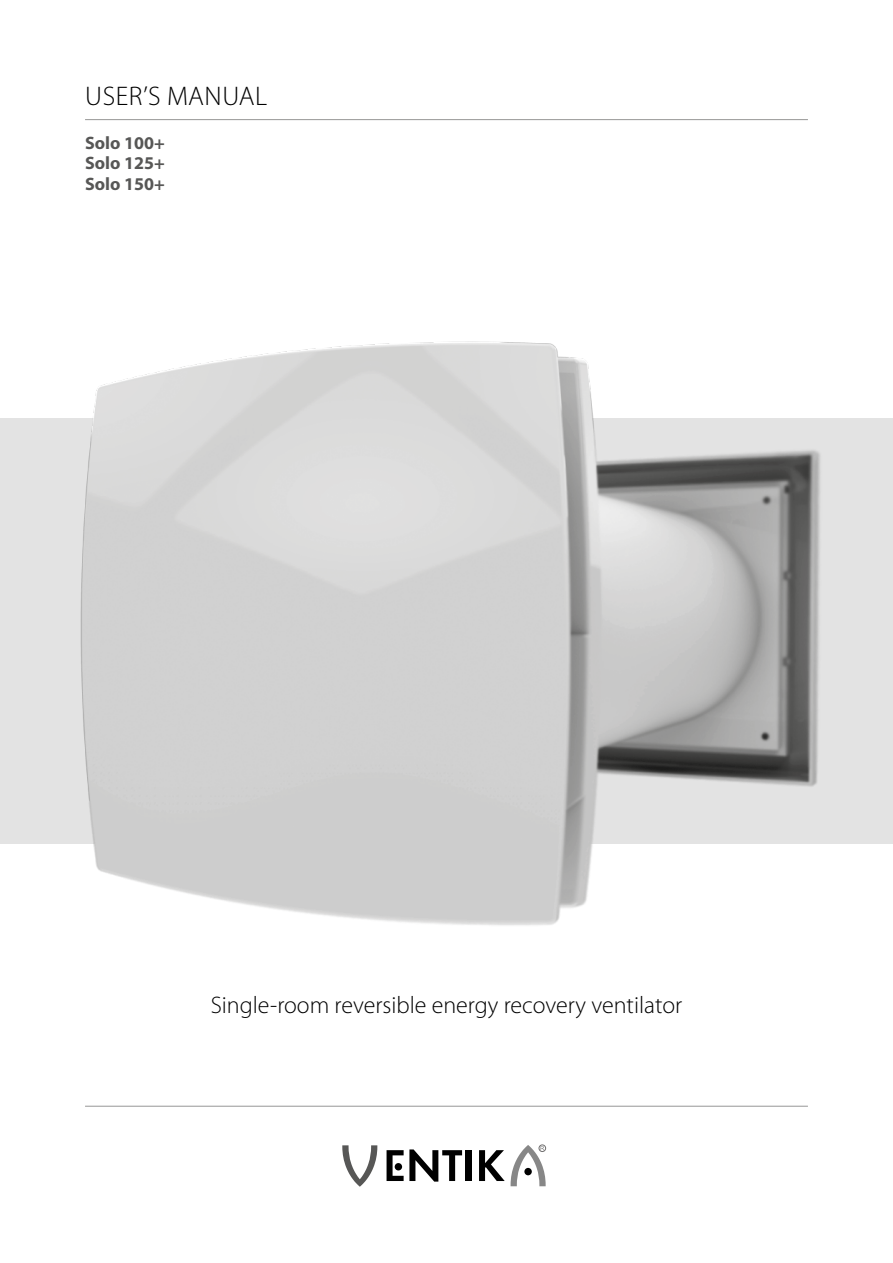
<style>
.page{position:relative;width:893px;height:1263px;background:#fff}
.page>*{position:absolute;margin:0;border:0;box-sizing:border-box;transform-origin:0 0}
.t1{font:300 27px "Myriad Pro";letter-spacing:.02em;color:#000}
.t2{font:300 24px "Myriad Pro";color:#000}
.t3{font:700 18px/20.9px "Myriad Pro";color:#575756;text-align:justify}
</style>
<div class="page">
<hr style="left:85px;top:119px;width:723px;height:1px;background:#9d9d9c">
<div style="left:0;top:419px;width:893px;height:425px;background:#e3e3e3"></div>
<img style="left:61px;top:341px;width:771px;height:585px">
<hr style="left:85px;top:1106px;width:723px;height:1px;background:#9d9d9c">
<svg style="left:342px;top:1145px;width:35px;height:42px"></svg>
<svg style="left:387px;top:1149px;width:75px;height:32px"></svg>
<div style="left:466px;top:1150px;width:6px;height:31px;background:#000"></div>
<svg style="left:479px;top:1150px;width:26px;height:31px"></svg>
<div style="left:395px;top:1163px;width:7px;height:7px;background:#000;border-radius:50%"></div>
<div style="left:539px;top:1144px;width:7px;height:8px;border:1px solid #706f6f;border-radius:50%"></div>
<svg style="left:511px;top:1145px;width:35px;height:41px"></svg>
<p class="t1" style="left:85px;top:81px;width:183px">USER’S MANUAL</p>
<p class="t3" style="left:85px;top:132px;width:81px">Solo 100+ Solo 125+ Solo 150+</p>
<p class="t2" style="left:211px;top:992px;width:473px">Single-room reversible energy recovery ventilator</p>
</div>
